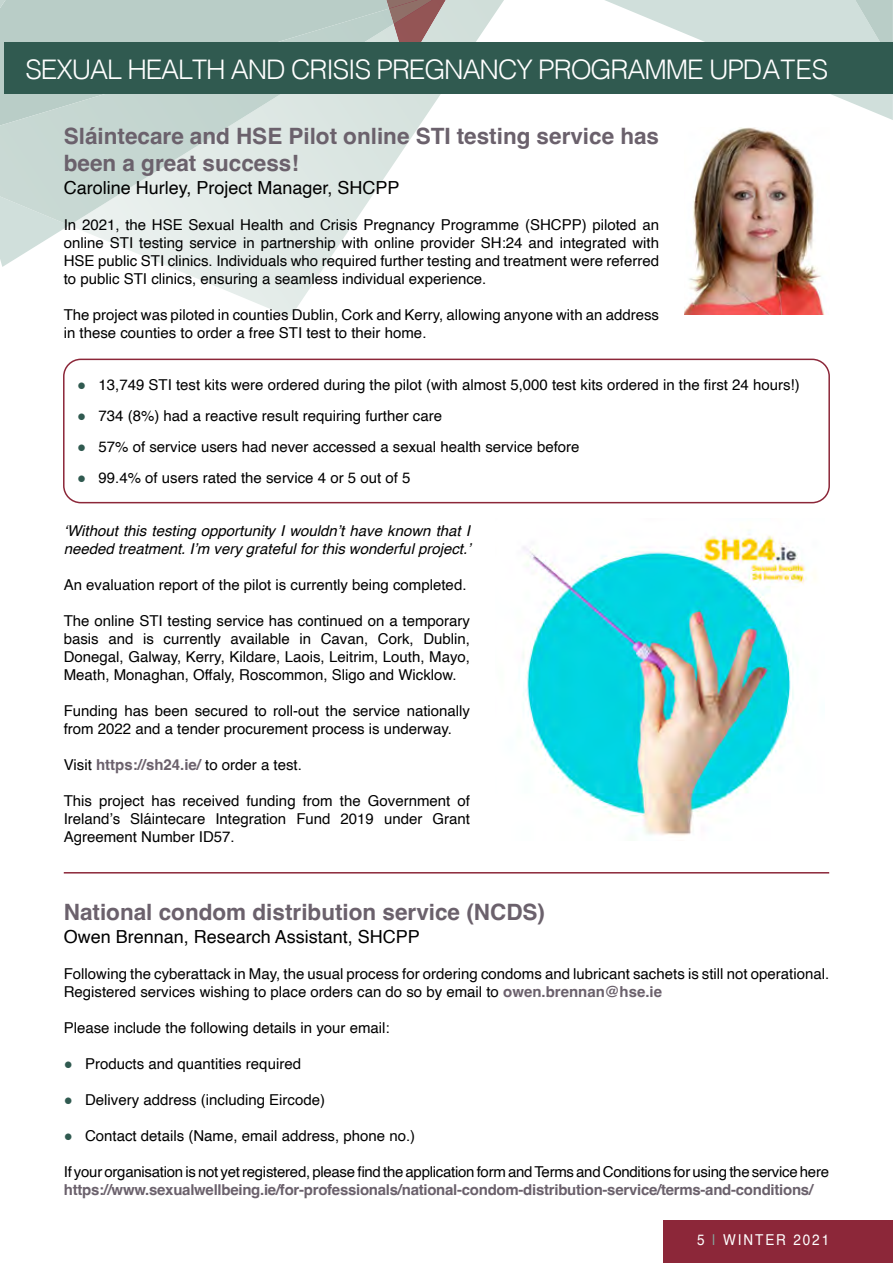
<style>
.page{position:relative;width:893px;height:1263px;background:#fff}
.page>*{position:absolute;margin:0;border:0;box-sizing:border-box;transform-origin:0 0}
.t1{font:300 27px "Helvetica";letter-spacing:-.04em;color:#fff}
.t2{font:700 22.5px/27px "Helvetica";color:#6b616c}
.t3{font:18px "Helvetica";color:#000}
.t4{font:15px/18px "Helvetica";color:#000;text-align:justify}
.t5{font:italic 15px/18px "Helvetica";color:#000}
.t6{font:15px "Helvetica";letter-spacing:-.02em;color:#000}
.t7{font:700 15px "Helvetica";letter-spacing:-.02em;color:#6b616c}
.t8{font:15px "Helvetica";letter-spacing:.14em;color:#fff;scale:.9 1}
.s1{color:#305a50}
.s2{font-weight:700;color:#6b616c}
.s3{color:#85a8a0}
</style>
<div class="page">
<svg style="left:604px;top:0;width:289px;height:120px"></svg>
<svg style="left:69px;top:0;width:435px;height:317px"></svg>
<svg style="left:1px;top:225px;width:68px;height:42px"></svg>
<div style="left:1px;top:0;width:386px;height:9px;background:#b9cdc7"></div>
<svg style="left:1px;top:0;width:5px;height:8px"></svg>
<svg style="left:1px;top:9px;width:393px;height:216px;background:#cedcd7"></svg>
<svg style="left:387px;top:0;width:59px;height:43px;background:#a38481"></svg>
<div style="left:663px;top:1220px;width:230px;height:43px;background:#8c2739"></div>
<div style="left:4px;top:43px;width:889px;height:51px;background:#305a50"></div>
<img style="left:685px;top:128px;width:140px;height:187px">
<img style="left:523px;top:535px;width:293px;height:301px">
<div style="left:63px;top:359px;width:767px;height:144px;border:2px solid #8c2739;border-radius:17px"></div>
<hr style="left:64px;top:872px;width:765px;height:1px;background:#8c2739">
<h1 class="t1" style="left:26px;top:46px;width:804px">SEXUAL HEALTH AND CRISIS PREGNANCY PROGRAMME UPDATES</h1>
<h2 class="t2" style="left:64px;top:126px;width:597px">Sláintecare and HSE Pilot online STI testing service has been a great success!</h2>
<p class="t3" style="left:64px;top:174px;width:337px">Caroline Hurley, Project Manager, SHCPP</p>
<p class="t4" style="left:64px;top:216px;width:597px">In 2021, the HSE Sexual Health and Crisis Pregnancy Programme (SHCPP) piloted an online STI testing service in partnership with online provider SH:24 and integrated with HSE public STI clinics. Individuals who required further testing and treatment were referred to public STI clinics, ensuring a seamless individual experience.</p>
<p class="t4" style="left:64px;top:306px;width:597px">The project was piloted in counties Dublin, Cork and Kerry, allowing anyone with an address in these counties to order a free STI test to their home.</p>
<p class="t4" style="left:77px;top:377px;width:724px"><span class="s1">●</span> 13,749 STI test kits were ordered during the pilot (with almost 5,000 test kits ordered in the first 24 hours!)</p>
<p class="t4" style="left:77px;top:407px;width:366px"><span class="s1">●</span> 734 (8%) had a reactive result requiring further care</p>
<p class="t4" style="left:77px;top:438px;width:504px"><span class="s1">●</span> 57% of service users had never accessed a sexual health service before</p>
<p class="t4" style="left:77px;top:469px;width:335px"><span class="s1">●</span> 99.4% of users rated the service 4 or 5 out of 5</p>
<p class="t5" style="left:64px;top:522px;width:408px">‘Without this testing opportunity I wouldn’t have known that I needed treatment. I’m very grateful for this wonderful project.’</p>
<p class="t4" style="left:64px;top:576px;width:404px">An evaluation report of the pilot is currently being completed.</p>
<p class="t4" style="left:64px;top:612px;width:408px">The online STI testing service has continued on a temporary basis and is currently available in Cavan, Cork, Dublin, Donegal, Galway, Kerry, Kildare, Laois, Leitrim, Louth, Mayo, Meath, Monaghan, Offaly, Roscommon, Sligo and Wicklow.</p>
<p class="t4" style="left:64px;top:702px;width:408px">Funding has been secured to roll-out the service nationally from 2022 and a tender procurement process is underway.</p>
<p class="t4" style="left:64px;top:756px;width:240px">Visit <span class="s2">https://sh24.ie/</span> to order a test.</p>
<p class="t4" style="left:64px;top:792px;width:408px">This project has received funding from the Government of Ireland’s Sláintecare Integration Fund 2019 under Grant Agreement Number ID57.</p>
<h2 class="t2" style="left:64px;top:901px;width:483px">National condom distribution service (NCDS)</h2>
<p class="t3" style="left:64px;top:923px;width:358px">Owen Brennan, Research Assistant, SHCPP</p>
<p class="t4" style="left:64px;top:965px;width:767px">Following the cyberattack in May, the usual process for ordering condoms and lubricant sachets is still not operational.<br>Registered services wishing to place orders can do so by email to <span class="s2">owen.brennan@hse.ie</span></p>
<p class="t4" style="left:64px;top:1019px;width:327px">Please include the following details in your email:</p>
<p class="t4" style="left:64px;top:1055px;width:239px"><span class="s1">●</span> Products and quantities required</p>
<p class="t4" style="left:64px;top:1091px;width:263px"><span class="s1">●</span> Delivery address (including Eircode)</p>
<p class="t4" style="left:64px;top:1127px;width:353px"><span class="s1">●</span> Contact details (Name, email address, phone no.)</p>
<p class="t6" style="left:64px;top:1160px;width:767px">If your organisation is not yet registered, please find the application form and Terms and Conditions for using the service here</p>
<p class="t7" style="left:64px;top:1180px;width:751px">https://www.sexualwellbeing.ie/for-professionals/national-condom-distribution-service/terms-and-conditions/</p>
<p class="t8" style="left:697px;top:1228px;width:148px">5 <span class="s3">|</span> WINTER 2021</p>
</div>
